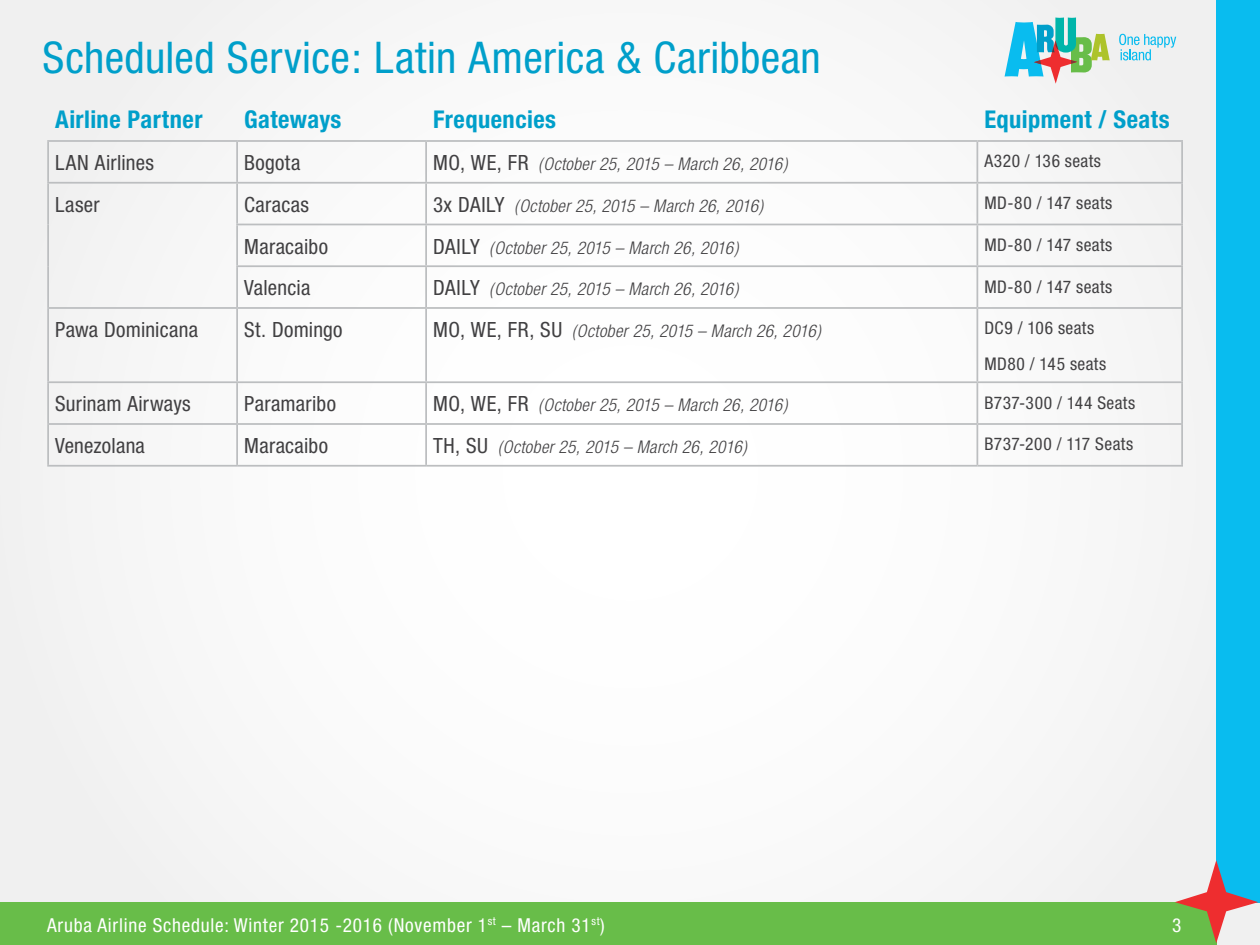
<style>
.page{position:relative;width:1260px;height:945px;background:#f9f9f9}
.page>*{position:absolute;margin:0;border:0;box-sizing:border-box;transform-origin:0 0}
.t1{font:condensed 43.75px "Helvetica Neue";letter-spacing:.01em;color:#009fca}
.t2{font:700 condensed 24.5px "Helvetica Neue";letter-spacing:.02em;color:#009fca}
.t3{font:condensed 21px "Helvetica Neue";letter-spacing:.015em;color:#414042}
.t4{font:condensed 19.25px "Helvetica Neue";letter-spacing:.04em;color:#fff}
.t5{font:italic 300 condensed 17.5px "Helvetica Neue";letter-spacing:.02em;color:#414042}
.t6{font:condensed 17.5px/35.4px "Helvetica Neue";letter-spacing:.025em;color:#414042}
.s1{font-weight:400;font-style:normal;font-size:21px}
</style>
<div class="page">
<hr style="left:47px;top:140px;width:190px;height:2px;background:#bcbec0">
<hr style="left:237px;top:140px;width:189px;height:2px;background:#bcbec0">
<hr style="left:426px;top:140px;width:551px;height:2px;background:#bcbec0">
<hr style="left:977px;top:140px;width:206px;height:2px;background:#bcbec0">
<hr style="left:47px;top:142px;width:2px;height:40px;background:#bcbec0">
<hr style="left:236px;top:142px;width:2px;height:40px;background:#bcbec0">
<hr style="left:425px;top:142px;width:2px;height:40px;background:#bcbec0">
<hr style="left:976px;top:142px;width:2px;height:40px;background:#bcbec0">
<hr style="left:1181px;top:142px;width:2px;height:40px;background:#bcbec0">
<hr style="left:47px;top:182px;width:190px;height:2px;background:#bcbec0">
<hr style="left:47px;top:184px;width:2px;height:40px;background:#bcbec0">
<hr style="left:237px;top:182px;width:189px;height:2px;background:#bcbec0">
<hr style="left:236px;top:184px;width:2px;height:40px;background:#bcbec0">
<hr style="left:426px;top:182px;width:551px;height:2px;background:#bcbec0">
<hr style="left:425px;top:184px;width:2px;height:40px;background:#bcbec0">
<hr style="left:977px;top:182px;width:206px;height:2px;background:#bcbec0">
<hr style="left:976px;top:184px;width:2px;height:40px;background:#bcbec0">
<hr style="left:1181px;top:184px;width:2px;height:40px;background:#bcbec0">
<hr style="left:47px;top:224px;width:2px;height:42px;background:#bcbec0">
<hr style="left:236px;top:224px;width:190px;height:1px;background:#bcbec0">
<hr style="left:236px;top:225px;width:2px;height:40px;background:#bcbec0">
<hr style="left:426px;top:224px;width:551px;height:1px;background:#bcbec0">
<hr style="left:425px;top:225px;width:2px;height:40px;background:#bcbec0">
<hr style="left:977px;top:224px;width:206px;height:1px;background:#bcbec0">
<hr style="left:976px;top:225px;width:2px;height:40px;background:#bcbec0">
<hr style="left:1181px;top:225px;width:2px;height:40px;background:#bcbec0">
<hr style="left:47px;top:266px;width:2px;height:41px;background:#bcbec0">
<hr style="left:236px;top:265px;width:190px;height:2px;background:#bcbec0">
<hr style="left:236px;top:267px;width:2px;height:40px;background:#bcbec0">
<hr style="left:426px;top:265px;width:551px;height:2px;background:#bcbec0">
<hr style="left:425px;top:267px;width:2px;height:40px;background:#bcbec0">
<hr style="left:977px;top:265px;width:206px;height:2px;background:#bcbec0">
<hr style="left:976px;top:267px;width:2px;height:40px;background:#bcbec0">
<hr style="left:1181px;top:267px;width:2px;height:40px;background:#bcbec0">
<hr style="left:47px;top:307px;width:190px;height:2px;background:#bcbec0">
<hr style="left:47px;top:309px;width:2px;height:72px;background:#bcbec0">
<hr style="left:237px;top:307px;width:189px;height:2px;background:#bcbec0">
<hr style="left:236px;top:309px;width:2px;height:72px;background:#bcbec0">
<hr style="left:426px;top:307px;width:551px;height:2px;background:#bcbec0">
<hr style="left:425px;top:309px;width:2px;height:72px;background:#bcbec0">
<hr style="left:977px;top:307px;width:206px;height:2px;background:#bcbec0">
<hr style="left:976px;top:309px;width:2px;height:72px;background:#bcbec0">
<hr style="left:1181px;top:309px;width:2px;height:72px;background:#bcbec0">
<hr style="left:47px;top:381px;width:190px;height:2px;background:#bcbec0">
<hr style="left:47px;top:383px;width:2px;height:40px;background:#bcbec0">
<hr style="left:237px;top:381px;width:189px;height:2px;background:#bcbec0">
<hr style="left:236px;top:383px;width:2px;height:40px;background:#bcbec0">
<hr style="left:426px;top:381px;width:551px;height:2px;background:#bcbec0">
<hr style="left:425px;top:383px;width:2px;height:40px;background:#bcbec0">
<hr style="left:977px;top:381px;width:206px;height:2px;background:#bcbec0">
<hr style="left:976px;top:383px;width:2px;height:40px;background:#bcbec0">
<hr style="left:1181px;top:383px;width:2px;height:40px;background:#bcbec0">
<hr style="left:47px;top:423px;width:190px;height:2px;background:#bcbec0">
<hr style="left:47px;top:425px;width:2px;height:40px;background:#bcbec0">
<hr style="left:237px;top:423px;width:189px;height:2px;background:#bcbec0">
<hr style="left:236px;top:425px;width:2px;height:40px;background:#bcbec0">
<hr style="left:426px;top:423px;width:551px;height:2px;background:#bcbec0">
<hr style="left:425px;top:425px;width:2px;height:40px;background:#bcbec0">
<hr style="left:977px;top:423px;width:206px;height:2px;background:#bcbec0">
<hr style="left:976px;top:425px;width:2px;height:40px;background:#bcbec0">
<hr style="left:1181px;top:425px;width:2px;height:40px;background:#bcbec0">
<hr style="left:47px;top:465px;width:190px;height:2px;background:#bcbec0">
<hr style="left:237px;top:465px;width:189px;height:2px;background:#bcbec0">
<hr style="left:426px;top:465px;width:551px;height:2px;background:#bcbec0">
<hr style="left:977px;top:465px;width:206px;height:2px;background:#bcbec0">
<div style="left:0;top:902px;width:1216px;height:43px;background:#68bd49"></div>
<div style="left:1216px;top:0;width:44px;height:902px;background:#09bcef"></div>
<svg style="left:1175px;top:860px;width:83px;height:83px"></svg>
<svg style="left:1005px;top:17px;width:105px;height:67px"></svg>
<svg style="left:1119px;top:34px;width:57px;height:26px"></svg>
<h1 class="t1" style="left:43px;top:32px;width:780px">Scheduled Service: Latin America &amp; Caribbean</h1>
<h2 class="t2" style="left:55px;top:105px;width:149px">Airline Partner</h2>
<h2 class="t2" style="left:244px;top:105px;width:99px">Gateways</h2>
<h2 class="t2" style="left:433px;top:105px;width:125px">Frequencies</h2>
<h2 class="t2" style="left:984px;top:105px;width:187px">Equipment / Seats</h2>
<p class="t3" style="left:55px;top:151px;width:100px">LAN Airlines</p>
<p class="t3" style="left:244px;top:151px;width:58px">Bogota</p>
<p class="t5" style="left:433px;top:154px;width:356px"><span class="s1">MO, WE, FR</span> (October 25, 2015 – March 26, 2016)</p>
<p class="t6" style="left:984px;top:143px;width:118px">A320 / 136 seats</p>
<p class="t3" style="left:55px;top:192px;width:46px">Laser</p>
<p class="t3" style="left:244px;top:192px;width:67px">Caracas</p>
<p class="t5" style="left:433px;top:196px;width:332px"><span class="s1">3x DAILY</span> (October 25, 2015 – March 26, 2016)</p>
<p class="t6" style="left:984px;top:185px;width:129px">MD-80 / 147 seats</p>
<p class="t3" style="left:244px;top:234px;width:85px">Maracaibo</p>
<p class="t5" style="left:433px;top:237px;width:307px"><span class="s1">DAILY</span> (October 25, 2015 – March 26, 2016)</p>
<p class="t6" style="left:984px;top:227px;width:129px">MD-80 / 147 seats</p>
<p class="t3" style="left:244px;top:276px;width:68px">Valencia</p>
<p class="t5" style="left:433px;top:279px;width:307px"><span class="s1">DAILY</span> (October 25, 2015 – March 26, 2016)</p>
<p class="t6" style="left:984px;top:269px;width:129px">MD-80 / 147 seats</p>
<p class="t3" style="left:55px;top:318px;width:144px">Pawa Dominicana</p>
<p class="t3" style="left:244px;top:318px;width:100px">St. Domingo</p>
<p class="t5" style="left:433px;top:321px;width:389px"><span class="s1">MO, WE, FR, SU</span> (October 25, 2015 – March 26, 2016)</p>
<p class="t6" style="left:984px;top:310px;width:123px">DC9 / 106 seats<br>MD80 / 145 seats</p>
<p class="t3" style="left:55px;top:392px;width:137px">Surinam Airways</p>
<p class="t3" style="left:244px;top:392px;width:93px">Paramaribo</p>
<p class="t5" style="left:433px;top:395px;width:356px"><span class="s1">MO, WE, FR</span> (October 25, 2015 – March 26, 2016)</p>
<p class="t6" style="left:984px;top:385px;width:152px">B737-300 / 144 Seats</p>
<p class="t3" style="left:55px;top:434px;width:91px">Venezolana</p>
<p class="t3" style="left:244px;top:434px;width:85px">Maracaibo</p>
<p class="t5" style="left:433px;top:437px;width:315px"><span class="s1">TH, SU</span> (October 25, 2015 – March 26, 2016)</p>
<p class="t6" style="left:984px;top:426px;width:150px">B737-200 / 117 Seats</p>
<p class="t4" style="left:47px;top:914px;width:559px">Aruba Airline Schedule: Winter 2015 -2016 (November 1<sup>st</sup> – March 31<sup>st</sup>)</p>
<p class="t4" style="left:1172px;top:914px;width:11px">3</p>
</div>
